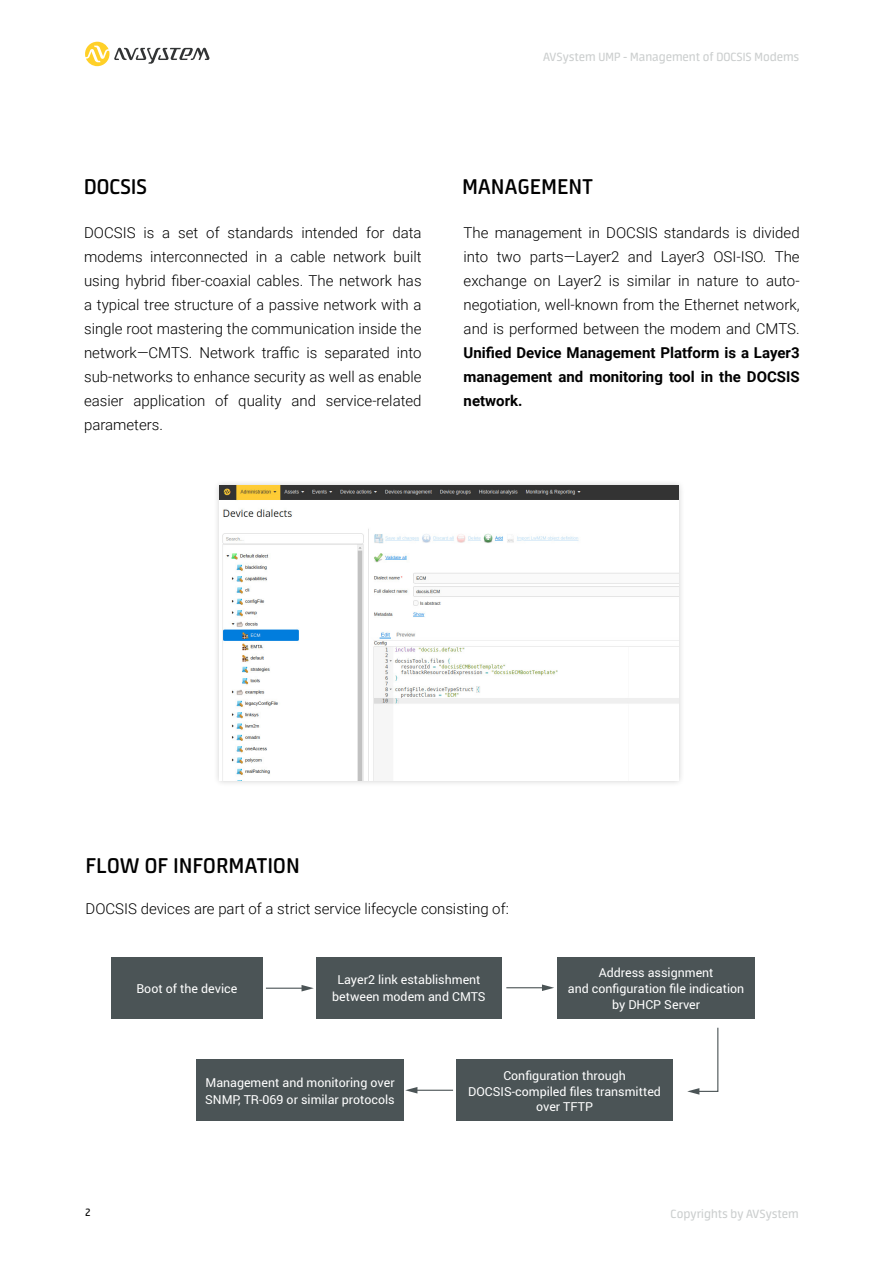
<style>
.page{position:relative;width:893px;height:1263px;background:#fff}
.page>*{position:absolute;margin:0;border:0;box-sizing:border-box;transform-origin:0 0}
.t1{font:600 24px "Neuron";letter-spacing:.02em;color:#000}
.t2{font:300 15px/24px "Roboto";color:#000;text-align:justify}
.t3{font:700 15px/24px "Roboto";color:#000;text-align:justify}
.t4{font:13.5px "Neuron";color:#cbcece}
.t5{font:12.45px/15.8px "Roboto";color:#fff;text-align:center}
.t6{font:12px "Neuron";color:#000}
</style>
<div class="page">
<svg style="left:85px;top:42px;width:124px;height:24px"></svg>
<div style="left:213px;top:479px;width:472px;height:308px;background:#f6f6f6"></div>
<img style="left:219px;top:486px;width:459px;height:294px">
<div style="left:111px;top:958px;width:152px;height:61px;background:#4b5456"></div>
<div style="left:316px;top:958px;width:186px;height:61px;background:#4b5456"></div>
<div style="left:558px;top:958px;width:197px;height:61px;background:#4b5456"></div>
<div style="left:196px;top:1060px;width:208px;height:61px;background:#4b5456"></div>
<div style="left:457px;top:1060px;width:216px;height:61px;background:#4b5456"></div>
<hr style="left:266px;top:988px;width:38px;height:1px;background:#4b5456">
<svg style="left:302px;top:985px;width:12px;height:6px"></svg>
<hr style="left:506px;top:987px;width:38px;height:1px;background:#4b5456">
<svg style="left:542px;top:984px;width:12px;height:7px"></svg>
<hr style="left:415px;top:1090px;width:38px;height:1px;background:#4b5456">
<svg style="left:405px;top:1087px;width:12px;height:6px"></svg>
<svg style="left:687px;top:1027px;width:32px;height:68px"></svg>
<p class="t4" style="left:543px;top:50px;width:258px">AVSystem UMP - Management of DOCSIS Modems</p>
<h1 class="t1" style="left:84px;top:173px;width:65px">DOCSIS</h1>
<h1 class="t1" style="left:462px;top:173px;width:132px">MANAGEMENT</h1>
<p class="t2" style="left:84px;top:221px;width:339px">DOCSIS is a set of standards intended for data modems interconnected in a cable network built using hybrid fiber-coaxial cables. The network has a typical tree structure of a passive network with a single root mastering the communication inside the network—CMTS. Network traffic is separated into sub-networks to enhance security as well as enable easier application of quality and service-related parameters.</p>
<p class="t2" style="left:464px;top:221px;width:338px">The management in DOCSIS standards is divided into two parts—Layer2 and Layer3 OSI-ISO. The exchange on Layer2 is similar in nature to auto&shy;negotiation, well-known from the Ethernet network, and is performed between the modem and CMTS.</p>
<p class="t3" style="left:464px;top:341px;width:338px">Unified Device Management Platform is a Layer3 management and monitoring tool in the DOCSIS network.</p>
<h1 class="t1" style="left:86px;top:852px;width:215px">FLOW OF INFORMATION</h1>
<p class="t2" style="left:86px;top:896px;width:425px">DOCSIS devices are part of a strict service lifecycle consisting of:</p>
<p class="t5" style="left:136px;top:980px;width:102px">Boot of the device</p>
<p class="t5" style="left:332px;top:971px;width:155px;line-height:17px">Layer2 link establishment between modem and CMTS</p>
<p class="t5" style="left:568px;top:964px;width:178px">Address assignment<br>and configuration file indication by DHCP Server</p>
<p class="t6" style="left:85px;top:1205px;width:7px">2</p>
<p class="t5" style="left:205px;top:1074px;width:191px;line-height:17px;text-align:left">Management and monitoring over<br>SNMP, TR-069 or similar protocols</p>
<p class="t5" style="left:468px;top:1067px;width:194px">Configuration through<br>DOCSIS-compiled files transmitted over TFTP</p>
<p class="t4" style="left:671px;top:1207px;width:130px">Copyrights by AVSystem</p>
</div>
